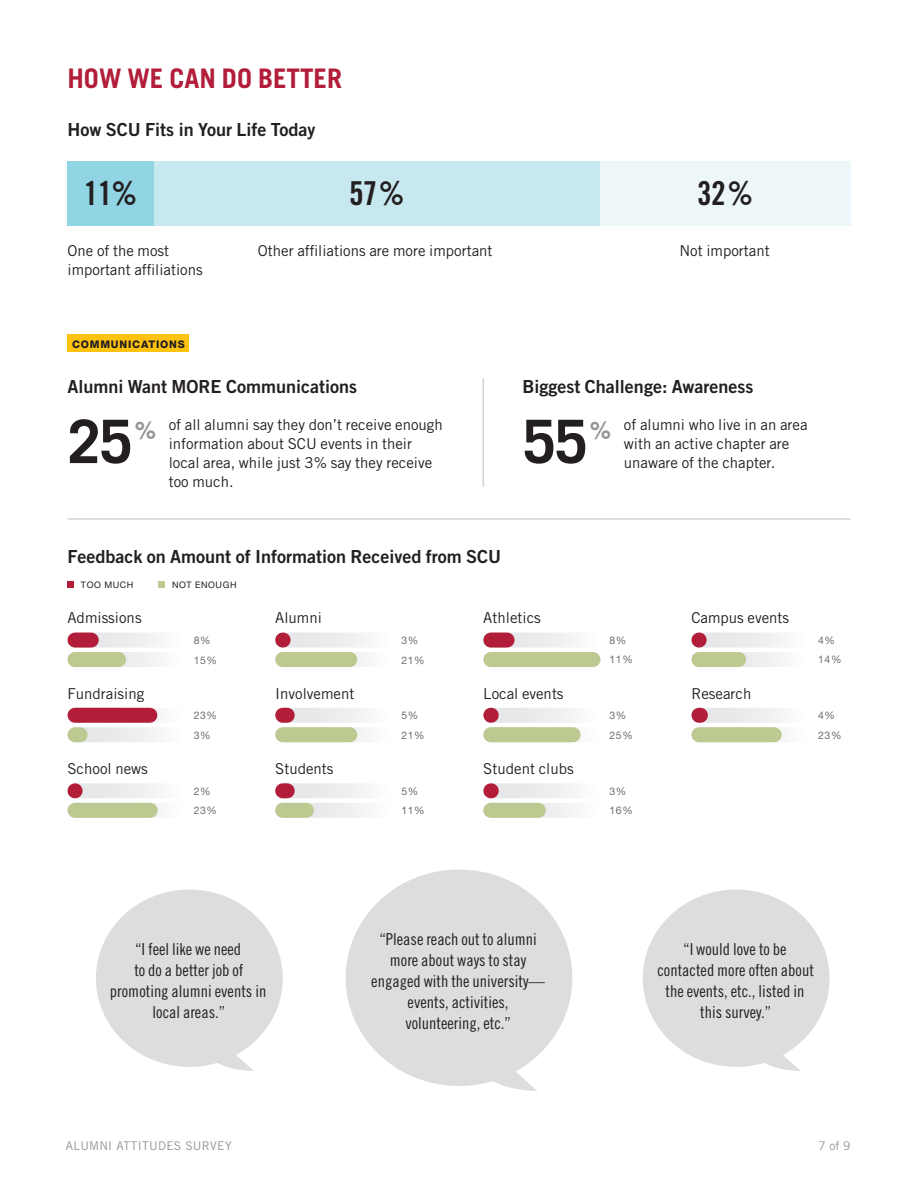
<style>
.page{position:relative;width:918px;height:1188px;background:#fff}
.page>*{position:absolute;margin:0;border:0;box-sizing:border-box;transform-origin:0 0}
.Big_Percentage{font:700 60px "Trade Gothic";color:#231f20}
.Pie_Chart_Percentage{font:33px "Trade Gothic Bold Cond Twenty";color:#231f20}
.Section_Header{font:700 27px "Trade Gothic";color:#b21e3a}
.Big_Percentage-2{font:700 24px "Trade Gothic";color:#939598}
.Black_Bold_Title{font:18px "Trade Gothic Bold Two";color:#231f20}
.t1{font:16.5px/21px "Trade Gothic Cond Eighteen";color:#231f20;text-align:center}
.body_text{font:15px/18.8px "Trade Gothic";color:#231f20}
.t2{font:12px "Trade Gothic";letter-spacing:.02em;color:#939598}
.Grey_Number_Label{font:10.5px "Helvetica Neue";letter-spacing:.05em;color:#6c6d70}
.Small_Uppercase_Head{font:800 10.5px "Helvetica Neue";letter-spacing:.08em;color:#231f20}
.Bar_Graph_Color_Labe{font:9px "Helvetica Neue";letter-spacing:.06em;color:#231f20}
</style>
<div class="page">
<div style="left:68px;top:335px;width:121px;height:17px;background:#fec210"></div>
<div style="left:68px;top:581px;width:6px;height:7px;background:#b21e3a"></div>
<div style="left:159px;top:581px;width:6px;height:7px;background:#bcc991"></div>
<svg style="left:91px;top:633px;width:66px;height:15px"></svg>
<div style="left:75px;top:633px;width:16px;height:15px;background:#b21e3a"></div>
<svg style="left:119px;top:652px;width:38px;height:15px"></svg>
<div style="left:75px;top:652px;width:44px;height:15px;background:#bcc991"></div>
<hr style="left:68px;top:519px;width:782px;height:1px;background:#bcbdc0">
<hr style="left:483px;top:378px;width:1px;height:109px;background:#bcbdc0">
<svg style="left:150px;top:708px;width:8px;height:15px"></svg>
<div style="left:75px;top:708px;width:75px;height:15px;background:#b21e3a"></div>
<svg style="left:80px;top:727px;width:77px;height:15px"></svg>
<div style="left:75px;top:727px;width:5px;height:15px;background:#bcc991"></div>
<svg style="left:76px;top:783px;width:81px;height:15px"></svg>
<svg style="left:75px;top:783px;width:1px;height:15px"></svg>
<svg style="left:150px;top:803px;width:8px;height:15px"></svg>
<div style="left:75px;top:803px;width:75px;height:15px;background:#bcc991"></div>
<svg style="left:284px;top:633px;width:81px;height:15px"></svg>
<svg style="left:283px;top:633px;width:1px;height:15px"></svg>
<svg style="left:350px;top:652px;width:15px;height:15px"></svg>
<div style="left:283px;top:652px;width:67px;height:15px;background:#bcc991"></div>
<svg style="left:287px;top:708px;width:78px;height:15px"></svg>
<hr style="left:283px;top:708px;width:4px;height:15px;background:#b21e3a">
<svg style="left:350px;top:727px;width:15px;height:15px"></svg>
<div style="left:283px;top:727px;width:67px;height:15px;background:#bcc991"></div>
<svg style="left:287px;top:783px;width:78px;height:15px"></svg>
<hr style="left:283px;top:783px;width:4px;height:15px;background:#b21e3a">
<svg style="left:306px;top:803px;width:59px;height:15px"></svg>
<div style="left:283px;top:803px;width:23px;height:15px;background:#bcc991"></div>
<svg style="left:492px;top:708px;width:81px;height:15px"></svg>
<svg style="left:491px;top:708px;width:1px;height:15px"></svg>
<svg style="left:573px;top:727px;width:8px;height:15px"></svg>
<div style="left:491px;top:727px;width:82px;height:15px;background:#bcc991"></div>
<svg style="left:492px;top:783px;width:81px;height:15px"></svg>
<svg style="left:491px;top:783px;width:1px;height:15px"></svg>
<svg style="left:538px;top:803px;width:35px;height:15px"></svg>
<div style="left:491px;top:803px;width:47px;height:15px;background:#bcc991"></div>
<svg style="left:700px;top:633px;width:81px;height:15px"></svg>
<svg style="left:699px;top:633px;width:1px;height:15px"></svg>
<svg style="left:739px;top:652px;width:42px;height:15px"></svg>
<div style="left:699px;top:652px;width:40px;height:15px;background:#bcc991"></div>
<svg style="left:700px;top:708px;width:81px;height:15px"></svg>
<svg style="left:699px;top:708px;width:1px;height:15px"></svg>
<svg style="left:774px;top:727px;width:8px;height:15px"></svg>
<div style="left:699px;top:727px;width:75px;height:15px;background:#bcc991"></div>
<svg style="left:507px;top:633px;width:66px;height:15px"></svg>
<div style="left:491px;top:652px;width:102px;height:15px;background:#bcc991"></div>
<div style="left:491px;top:633px;width:16px;height:15px;background:#b21e3a"></div>
<svg style="left:643px;top:890px;width:187px;height:181px"></svg>
<svg style="left:346px;top:869px;width:226px;height:222px;fill:#dcdddf"></svg>
<svg style="left:96px;top:890px;width:187px;height:181px"></svg>
<div style="left:154px;top:161px;width:446px;height:64px;background:#c8e8f0"></div>
<div style="left:68px;top:161px;width:86px;height:64px;background:#91d4e3"></div>
<div style="left:600px;top:161px;width:250px;height:64px;background:#edf7fa"></div>
<p class="Section_Header" style="left:68px;top:62px;width:276px">HOW WE CAN DO BETTER</p>
<p class="Black_Bold_Title" style="left:68px;top:118px;width:250px">How SCU Fits in Your Life Today</p>
<p class="Pie_Chart_Percentage" style="left:84px;top:174px;width:55px">11%</p>
<p class="Pie_Chart_Percentage" style="left:349px;top:174px;width:57px">57%</p>
<p class="Pie_Chart_Percentage" style="left:697px;top:174px;width:57px">32%</p>
<p class="body_text" style="left:68px;top:241px;width:103px">One of the most</p>
<p class="body_text" style="left:258px;top:241px;width:236px">Other affiliations are more important</p>
<p class="body_text" style="left:679px;top:241px;width:92px">Not important</p>
<p class="body_text" style="left:68px;top:260px;width:137px">important affiliations</p>
<p class="Small_Uppercase_Head" style="left:72px;top:338px;width:114px">COMMUNICATIONS</p>
<p class="Black_Bold_Title" style="left:68px;top:375px;width:291px">Alumni Want MORE Communications</p>
<p class="Black_Bold_Title" style="left:523px;top:375px;width:232px">Biggest Challenge: Awareness</p>
<p class="Big_Percentage" style="left:68px;top:405px;width:67px">25</p>
<p class="Big_Percentage-2" style="left:135px;top:416px;width:23px">%</p>
<p class="Big_Percentage" style="left:523px;top:405px;width:67px">55</p>
<p class="body_text" style="left:169px;top:416px;width:275px">of all alumni say they don’t receive enough information about SCU events in their</p>
<p class="Big_Percentage-2" style="left:590px;top:416px;width:23px">%</p>
<p class="body_text" style="left:169px;top:453px;width:265px">local area, while just 3% say they receive too much.</p>
<p class="body_text" style="left:624px;top:416px;width:185px">of alumni who live in an area with an active chapter are unaware of the chapter.</p>
<p class="Black_Bold_Title" style="left:68px;top:546px;width:435px">Feedback on Amount of Information Received from SCU</p>
<p class="Bar_Graph_Color_Labe" style="left:81px;top:579px;width:54px">TOO MUCH</p>
<p class="Bar_Graph_Color_Labe" style="left:172px;top:579px;width:66px">NOT ENOUGH</p>
<p class="body_text" style="left:68px;top:609px;width:76px">Admissions</p>
<p class="body_text" style="left:275px;top:609px;width:48px">Alumni</p>
<p class="body_text" style="left:483px;top:609px;width:59px">Athletics</p>
<p class="body_text" style="left:691px;top:609px;width:99px">Campus events</p>
<p class="Grey_Number_Label" style="left:194px;top:634px;width:18px">8%</p>
<p class="Grey_Number_Label" style="left:194px;top:654px;width:25px">15%</p>
<p class="Grey_Number_Label" style="left:402px;top:634px;width:18px">3%</p>
<p class="Grey_Number_Label" style="left:402px;top:654px;width:25px">21%</p>
<p class="Grey_Number_Label" style="left:610px;top:634px;width:18px">8%</p>
<p class="Grey_Number_Label" style="left:610px;top:653px;width:25px">11%</p>
<p class="Grey_Number_Label" style="left:818px;top:634px;width:18px">4%</p>
<p class="Grey_Number_Label" style="left:818px;top:653px;width:25px">14%</p>
<p class="body_text" style="left:68px;top:684px;width:78px">Fundraising</p>
<p class="body_text" style="left:275px;top:684px;width:81px">Involvement</p>
<p class="body_text" style="left:483px;top:684px;width:82px">Local events</p>
<p class="body_text" style="left:691px;top:684px;width:61px">Research</p>
<p class="Grey_Number_Label" style="left:194px;top:709px;width:25px">23%</p>
<p class="Grey_Number_Label" style="left:194px;top:729px;width:18px">3%</p>
<p class="Grey_Number_Label" style="left:402px;top:709px;width:18px">5%</p>
<p class="Grey_Number_Label" style="left:402px;top:729px;width:25px">21%</p>
<p class="Grey_Number_Label" style="left:610px;top:709px;width:18px">3%</p>
<p class="Grey_Number_Label" style="left:610px;top:729px;width:25px">25%</p>
<p class="Grey_Number_Label" style="left:818px;top:709px;width:18px">4%</p>
<p class="Grey_Number_Label" style="left:818px;top:729px;width:25px">23%</p>
<p class="body_text" style="left:68px;top:759px;width:82px">School news</p>
<p class="body_text" style="left:275px;top:759px;width:60px">Students</p>
<p class="body_text" style="left:483px;top:759px;width:92px">Student clubs</p>
<p class="Grey_Number_Label" style="left:194px;top:785px;width:18px">2%</p>
<p class="Grey_Number_Label" style="left:194px;top:804px;width:25px">23%</p>
<p class="Grey_Number_Label" style="left:402px;top:785px;width:18px">5%</p>
<p class="Grey_Number_Label" style="left:402px;top:804px;width:25px">11%</p>
<p class="Grey_Number_Label" style="left:610px;top:785px;width:18px">3%</p>
<p class="Grey_Number_Label" style="left:610px;top:804px;width:25px">16%</p>
<p class="t1" style="left:110px;top:939px;width:158px">“I feel like we need<br>to do a better job of promoting alumni events in local areas.”</p>
<p class="t1" style="left:371px;top:928px;width:175px">“Please reach out to alumni more about ways to stay engaged with the university— events, activities, volunteering, etc.”</p>
<p class="t1" style="left:658px;top:939px;width:158px">“I would love to be contacted more often about the events, etc., listed in this survey.”</p>
<p class="t2" style="left:66px;top:1138px;width:167px">ALUMNI ATTITUDES SURVEY</p>
<p class="t2" style="left:819px;top:1138px;width:33px">7 of 9</p>
</div>
